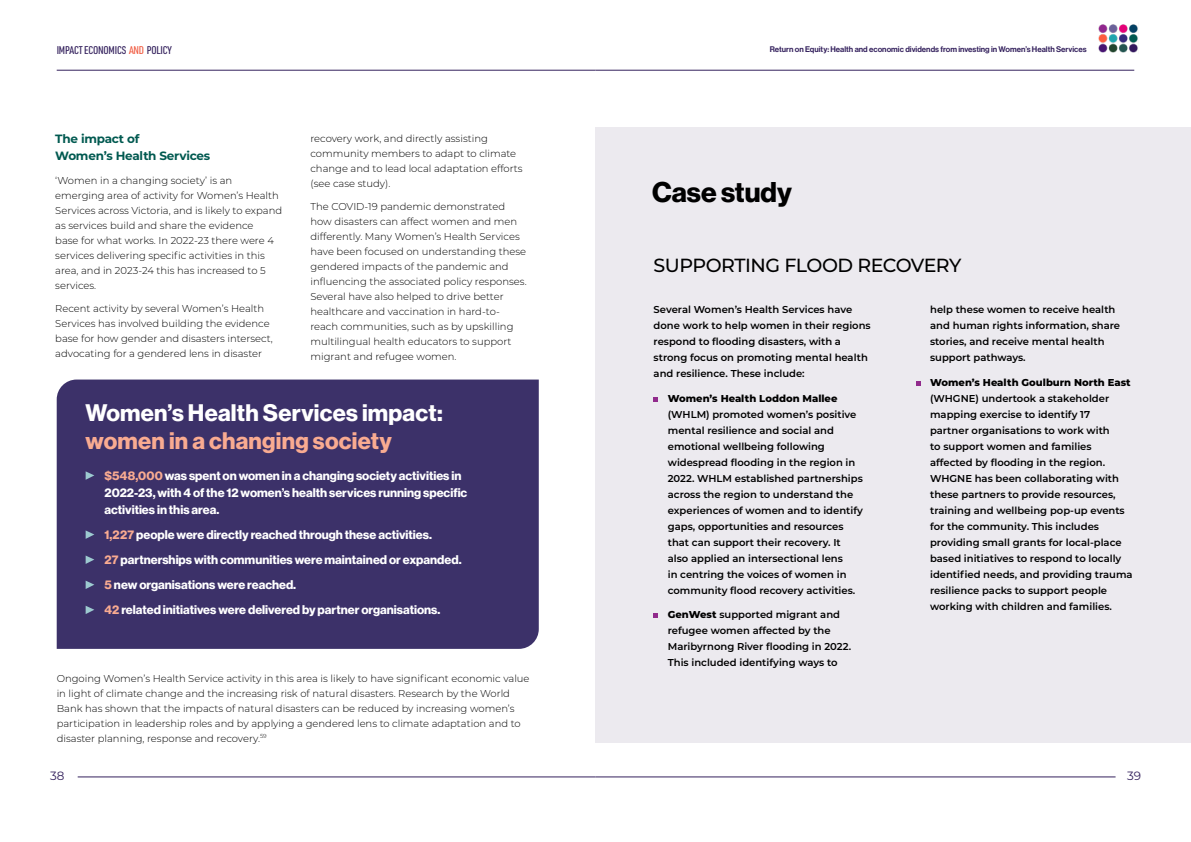
<style>
.page{position:relative;width:1191px;height:842px;background:#fff}
.page>*{position:absolute;margin:0;border:0;box-sizing:border-box;transform-origin:0 0}
.t1{font:28px "N Haas Grotesk DS Pro 75 Bd";color:#000}
.t2{font:23.4px "N Haas Grotesk DS Pro 75 Bd";letter-spacing:.01em;color:#fff}
.t3{font:23.4px "N Haas Grotesk DS Pro 75 Bd";letter-spacing:.01em;color:#f9ab91}
.t4{font:500 19px "Montserrat";letter-spacing:-.025em;color:#000}
.t5{font:12.4px/25.1px "N Haas Grotesk DS Pro 75 Bd";color:#fff}
.t6{font:700 12px/17px "Montserrat";letter-spacing:-.02em;color:#005950}
.t7{font:12px "Montserrat";color:#34215d}
.t8{font:500 11px "URWDIN Cond";letter-spacing:-.02em;color:#34215d}
.t9{font:300 10px/15px "Montserrat";color:#000}
.t10{font:600 10px/16px "Montserrat";color:#000}
.t11{font:800 10px "Montserrat";color:#000}
.t12{font:8px "N Haas Grotesk DS Pro 65 Md";color:#34215d}
.s1{color:#f15d43}
.s2{color:#f9ab91}
.s3{font-weight:800}
</style>
<div class="page">
<hr style="left:595px;top:777px;width:520px;height:1px;background:#34215d">
<hr style="left:78px;top:777px;width:517px;height:1px;background:#34215d">
<hr style="left:595px;top:70px;width:539px;height:1px;background:#34215d">
<hr style="left:57px;top:70px;width:538px;height:1px;background:#34215d">
<img style="left:1098px;top:24px;width:40px;height:29px">
<div style="left:57px;top:380px;width:482px;height:269px;background:#3c3169"></div>
<svg style="left:86px;top:471px;width:8px;height:9px"></svg>
<svg style="left:86px;top:530px;width:8px;height:9px"></svg>
<svg style="left:86px;top:555px;width:8px;height:9px"></svg>
<svg style="left:86px;top:581px;width:8px;height:8px"></svg>
<svg style="left:86px;top:606px;width:8px;height:8px"></svg>
<div style="left:595px;top:128px;width:596px;height:615px;background:#eceaef"></div>
<svg style="left:653px;top:397px;width:5px;height:4px"></svg>
<svg style="left:653px;top:613px;width:5px;height:5px"></svg>
<svg style="left:916px;top:381px;width:4px;height:4px"></svg>
<p class="t8" style="left:57px;top:43px;width:117px">IMPACT ECONOMICS <span class="s1">AND</span> POLICY</p>
<p class="t12" style="left:769px;top:45px;width:318px">Return on Equity: Health and economic dividends from investing in Women’s Health Services</p>
<p class="t6" style="left:55px;top:130px;width:156px">The impact of<br>Women’s Health Services</p>
<p class="t9" style="left:55px;top:173px;width:228px">‘Women in a changing society’ is an emerging area of activity for Women’s Health Services across Victoria, and is likely to expand as services build and share the evidence<br>base for what works. In 2022-23 there were 4 services delivering specific activities in this area, and in 2023-24 this has increased to 5 services.</p>
<p class="t9" style="left:55px;top:301px;width:219px">Recent activity by several Women’s Health Services has involved building the evidence base for how gender and disasters intersect, advocating for a gendered lens in disaster</p>
<p class="t9" style="left:310px;top:130px;width:214px">recovery work, and directly assisting community members to adapt to climate change and to lead local adaptation efforts (see case study).</p>
<p class="t9" style="left:310px;top:199px;width:218px">The COVID-19 pandemic demonstrated how disasters can affect women and men differently. Many Women’s Health Services have been focused on understanding these gendered impacts of the pandemic and influencing the associated policy responses.<br>Several have also helped to drive better healthcare and vaccination in hard-to&shy;reach communities, such as by upskilling multilingual health educators to support migrant and refugee women.</p>
<h2 class="t2" style="left:86px;top:399px;width:359px">Women’s Health Services impact:</h2>
<h2 class="t3" style="left:86px;top:427px;width:308px">women in a changing society</h2>
<p class="t5" style="left:104px;top:467px;width:364px;line-height:17px"><span class="s2">$548,000</span> was spent on women in a changing society activities in<br>2022-23, with 4 of the 12 women’s health services running specific activities in this area.</p>
<p class="t5" style="left:104px;top:522px;width:359px"><span class="s2">1,227</span> people were directly reached through these activities.<br><span class="s2">27</span> partnerships with communities were maintained or expanded.<br><span class="s2">5</span> new organisations were reached.<br><span class="s2">42</span> related initiatives were delivered by partner organisations.</p>
<p class="t9" style="left:57px;top:670px;width:474px">Ongoing Women’s Health Service activity in this area is likely to have significant economic value in light of climate change and the increasing risk of natural disasters. Research by the World Bank has shown that the impacts of natural disasters can be reduced by increasing women’s participation in leadership roles and by applying a gendered lens to climate adaptation and to disaster planning, response and recovery.<sup>59</sup></p>
<h1 class="t1" style="left:652px;top:175px;width:141px">Case study</h1>
<h3 class="t4" style="left:653px;top:252px;width:309px">SUPPORTING FLOOD RECOVERY</h3>
<p class="t10" style="left:653px;top:301px;width:219px">Several Women’s Health Services have done work to help women in their regions respond to flooding disasters, with a strong focus on promoting mental health and resilience. These include:</p>
<p class="t11" style="left:668px;top:391px;width:171px">Women’s Health Loddon Mallee</p>
<p class="t10" style="left:668px;top:405px;width:197px">(WHLM) promoted women’s positive mental resilience and social and emotional wellbeing following widespread flooding in the region in 2022. WHLM established partnerships across the region to understand the experiences of women and to identify gaps, opportunities and resources that can support their recovery. It also applied an intersectional lens<br>in centring the voices of women in community flood recovery activities.</p>
<p class="t10" style="left:668px;top:606px;width:185px"><span class="s3">GenWest</span> supported migrant and refugee women affected by the<br>Maribyrnong River flooding in 2022.<br>This included identifying ways to</p>
<p class="t10" style="left:930px;top:301px;width:192px">help these women to receive health and human rights information, share stories, and receive mental health support pathways.</p>
<p class="t11" style="left:930px;top:375px;width:202px">Women’s Health Goulburn North East</p>
<p class="t10" style="left:930px;top:389px;width:204px">(WHGNE) undertook a stakeholder mapping exercise to identify 17<br>partner organisations to work with<br>to support women and families affected by flooding in the region.<br>WHGNE has been collaborating with these partners to provide resources, training and wellbeing pop-up events for the community. This includes providing small grants for local-place based initiatives to respond to locally identified needs, and providing trauma resilience packs to support people working with children and families.</p>
<p class="t7" style="left:50px;top:768px;width:16px">38</p>
<p class="t7" style="left:1127px;top:768px;width:16px">39</p>
</div>
